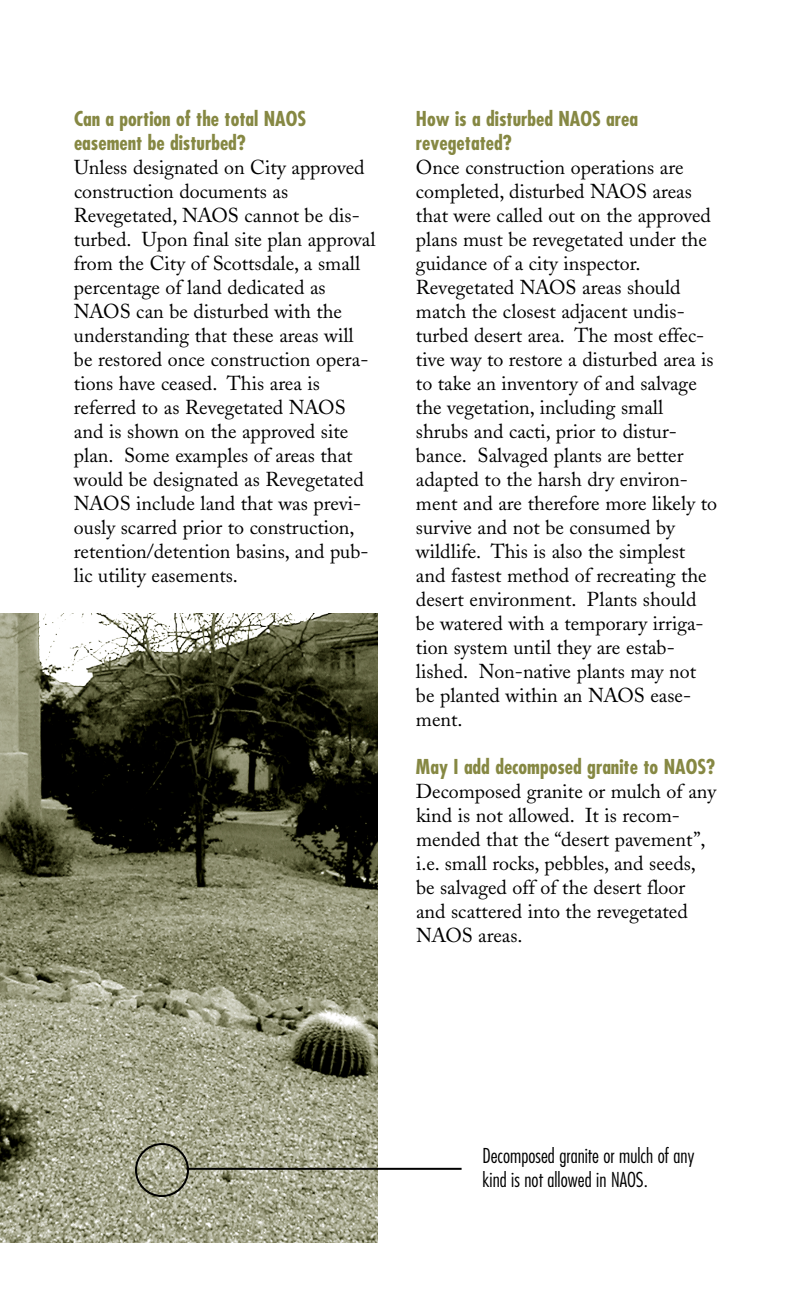
<style>
.page{position:relative;width:792px;height:1296px;background:#fff}
.page>*{position:absolute;margin:0;border:0;box-sizing:border-box;transform-origin:0 0}
.t1{font:20px/24px "Adobe Caslon";color:#000}
.t2{font:700 condensed 20px/24px "Futura";color:#868843}
.t3{font:300 condensed 20px/24px "Futura";color:#000}
</style>
<div class="page">
<img style="left:1px;top:613px;width:377px;height:629px">
<svg style="left:135px;top:1143px;width:54px;height:54px;background:#969781"></svg>
<hr style="left:187px;top:1168px;width:275px;height:2px;background:#000">
<p class="t2" style="left:74px;top:109px;width:234px">Can a portion of the total NAOS easement be disturbed?</p>
<p class="t1" style="left:74px;top:158px;width:303px">Unless designated on City approved construction documents as Revegetated, NAOS cannot be dis&shy;turbed. Upon final site plan approval from the City of Scottsdale, a small percentage of land dedicated as NAOS can be disturbed with the understanding that these areas will be restored once construction opera&shy;tions have ceased. This area is referred to as Revegetated NAOS and is shown on the approved site plan. Some examples of areas that would be designated as Revegetated NAOS include land that was previ&shy;ously scarred prior to construction, retention/detention basins, and pub&shy;lic utility easements.</p>
<p class="t2" style="left:416px;top:109px;width:224px">How is a disturbed NAOS area revegetated?</p>
<p class="t1" style="left:416px;top:158px;width:303px">Once construction operations are completed, disturbed NAOS areas that were called out on the approved plans must be revegetated under the guidance of a city inspector.<br>Revegetated NAOS areas should match the closest adjacent undis&shy;turbed desert area. The most effec&shy;tive way to restore a disturbed area is to take an inventory of and salvage the vegetation, including small shrubs and cacti, prior to distur&shy;bance. Salvaged plants are better adapted to the harsh dry environ&shy;ment and are therefore more likely to survive and not be consumed by wildlife. This is also the simplest and fastest method of recreating the desert environment. Plants should be watered with a temporary irriga&shy;tion system until they are estab&shy;lished. Non-native plants may not be planted within an NAOS ease&shy;ment.</p>
<p class="t2" style="left:416px;top:757px;width:301px">May I add decomposed granite to NAOS?</p>
<p class="t1" style="left:416px;top:782px;width:302px">Decomposed granite or mulch of any kind is not allowed. It is recom&shy;mended that the “desert pavement”, i.e. small rocks, pebbles, and seeds, be salvaged off of the desert floor and scattered into the revegetated<br>NAOS areas.</p>
<p class="t3" style="left:483px;top:1145px;width:213px">Decomposed granite or mulch of any kind is not allowed in NAOS.</p>
</div>
